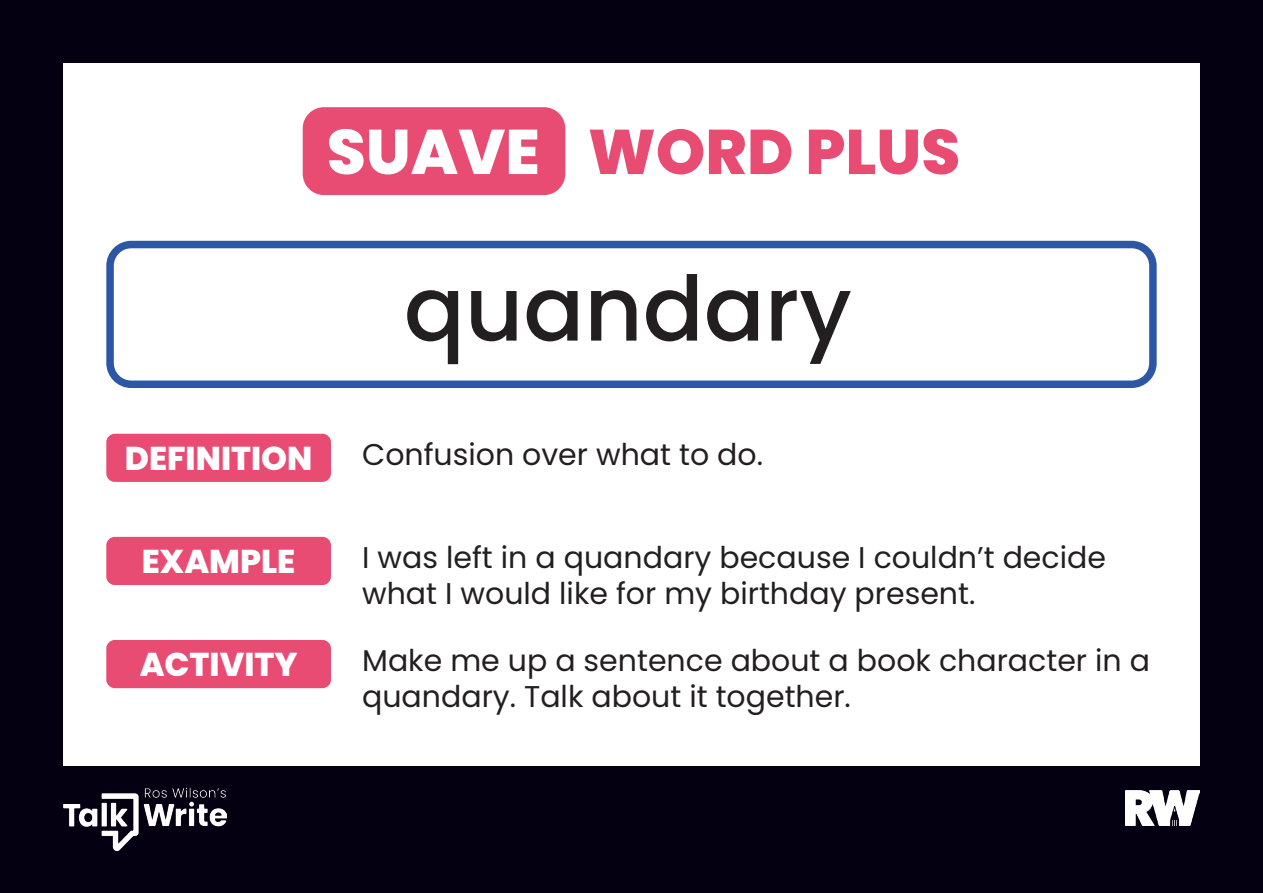
<style>
.page{position:relative;width:1263px;height:893px;background:#fff}
.page>*{position:absolute;margin:0;border:0;box-sizing:border-box;transform-origin:0 0}
.t1{font:500 90px "Poppins";color:#231f20}
.t2{font:800 63px "Poppins";color:#e84c73}
.t3{font:800 33px "Poppins";color:#fff}
.t4{font:30px/36px "Poppins";color:#231f20}
.s1{color:#fff}
</style>
<div class="page">
<div style="left:0;top:0;width:1263px;height:893px;border:63px solid #050011"></div>
<div style="left:303px;top:107px;width:262px;height:88px;background:#e84c73;border-radius:21px"></div>
<div style="left:0;top:766px;width:1263px;height:127px;background:#050011"></div>
<img style="left:1125px;top:790px;width:74px;height:36px">
<div style="left:106px;top:241px;width:1051px;height:147px;border:8px solid #2d56a5;border-radius:21px"></div>
<div style="left:106px;top:434px;width:225px;height:48px;background:#e84c73;border-radius:9px"></div>
<div style="left:106px;top:537px;width:225px;height:48px;background:#e84c73;border-radius:9px"></div>
<div style="left:106px;top:640px;width:225px;height:48px;background:#e84c73;border-radius:9px"></div>
<img style="left:64px;top:787px;width:163px;height:64px">
<h2 class="t2" style="left:327px;top:115px;width:635px"><span class="s1">SUAVE</span> WORD PLUS</h2>
<p class="t3" style="left:125px;top:439px;width:189px">DEFINITION</p>
<p class="t3" style="left:142px;top:543px;width:155px">EXAMPLE</p>
<p class="t1" style="left:404px;top:257px;width:449px">quandary</p>
<p class="t4" style="left:362px;top:437px;width:402px">Confusion over what to do.</p>
<p class="t4" style="left:362px;top:540px;width:745px">I was left in a quandary because I couldn’t decide what I would like for my birthday present.</p>
<p class="t3" style="left:140px;top:646px;width:159px">ACTIVITY</p>
<p class="t4" style="left:362px;top:643px;width:789px">Make me up a sentence about a book character in a quandary. Talk about it together.</p>
</div>
